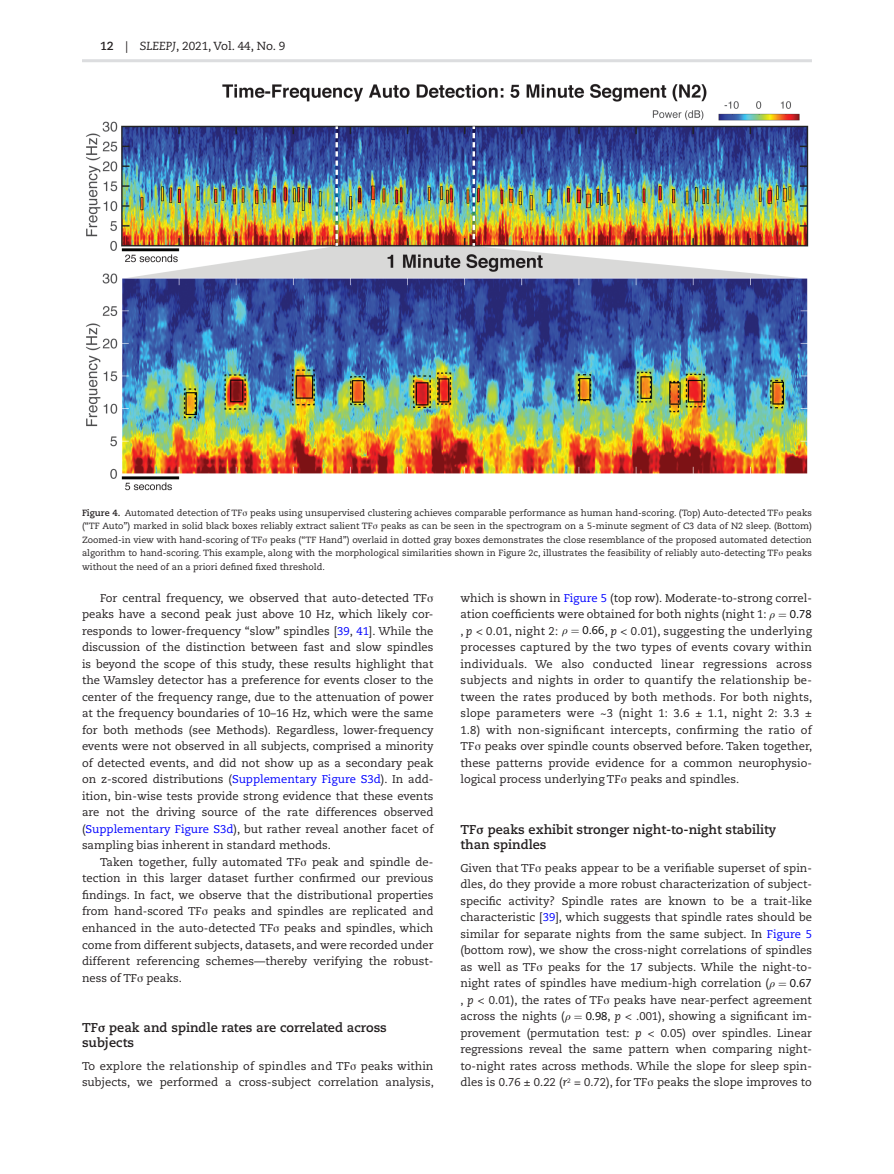
<style>
.page{position:relative;width:894px;height:1174px;background:#fff}
.page>*{position:absolute;margin:0;border:0;box-sizing:border-box;transform-origin:0 0}
.t1{font:700 12.75px/15px "Caecilia LT Std";color:#231f20}
.t2{font:11.7px "Caecilia LT Std";color:#231f20}
.t3{font:11.25px/16.5px "Caecilia LT Std";color:#231f20;text-align:justify}
.t4{font:9px/13.5px "Caecilia LT Std";color:#231f20;text-align:justify}
.s1{font-weight:700}
.s2{font-style:italic}
.s3{font-family:"Gandhari Unicode"}
.s4{color:#00f}
.s5{font-family:"CMMI10";color:#000}
.s6{font-family:"CMR10";color:#000}
.s7{color:#000}
</style>
<div class="page">
<hr style="left:82px;top:59px;width:729px;height:3px;background:#dcdddf">
<img style="left:86px;top:84px;width:722px;height:407px">
<p class="t2" style="left:100px;top:39px;width:187px"><span class="s1">12</span> | <span class="s2">SLEEPJ</span>, 2021, Vol. 44, No. 9</p>
<p class="t4" style="left:82px;top:506px;width:731px"><span class="s1">Figure 4.</span> Automated detection of TF<span class="s3">σ</span> peaks using unsupervised clustering achieves comparable performance as human hand-scoring. (Top) Auto-detected TF<span class="s3">σ</span> peaks (“TF Auto”) marked in solid black boxes reliably extract salient TF<span class="s3">σ</span> peaks as can be seen in the spectrogram on a 5-minute segment of C3 data of N2 sleep. (Bottom)<br>Zoomed-in view with hand-scoring of TF<span class="s3">σ</span> peaks (“TF Hand”) overlaid in dotted gray boxes demonstrates the close resemblance of the proposed automated detection algorithm to hand-scoring. This example, along with the morphological similarities shown in Figure 2c, illustrates the feasibility of reliably auto-detecting TF<span class="s3">σ</span> peaks without the need of an a priori defined fixed threshold.</p>
<p class="t3" style="left:82px;top:590px;width:353px;text-indent:18px">For central frequency, we observed that auto-detected TF<span class="s3">σ </span>peaks have a second peak just above 10 Hz, which likely cor&shy;responds to lower-frequency “slow” spindles [<span class="s4">39</span>, <span class="s4">41</span>]. While the discussion of the distinction between fast and slow spindles is beyond the scope of this study, these results highlight that the Wamsley detector has a preference for events closer to the center of the frequency range, due to the attenuation of power at the frequency boundaries of 10–16 Hz, which were the same for both methods (see Methods). Regardless, lower-frequency events were not observed in all subjects, comprised a minority of detected events, and did not show up as a secondary peak on z-scored distributions (<span class="s4">Supplementary Figure S3d</span>). In add&shy;ition, bin-wise tests provide strong evidence that these events are not the driving source of the rate differences observed (<span class="s4">Supplementary Figure S3d</span>), but rather reveal another facet of sampling bias inherent in standard methods.</p>
<p class="t3" style="left:82px;top:854px;width:353px;text-indent:18px">Taken together, fully automated TF<span class="s3">σ</span> peak and spindle de&shy;tection in this larger dataset further confirmed our previous findings. In fact, we observe that the distributional properties from hand-scored TF<span class="s3">σ</span> peaks and spindles are replicated and enhanced in the auto-detected TF<span class="s3">σ</span> peaks and spindles, which come from different subjects, datasets, and were recorded under different referencing schemes—thereby verifying the robust&shy;ness of TF<span class="s3">σ</span> peaks.</p>
<p class="t1" style="left:82px;top:1021px;width:306px">TF<span class="s3">σ</span> peak and spindle rates are correlated across subjects</p>
<p class="t3" style="left:82px;top:1058px;width:353px">To explore the relationship of spindles and TF<span class="s3">σ</span> peaks within subjects, we performed a cross-subject correlation analysis,</p>
<p class="t3" style="left:460px;top:590px;width:353px">which is shown in <span class="s4">Figure 5</span> (top row). Moderate-to-strong correl&shy;ation coefficients were obtained for both nights (night 1: <span class="s5">ρ</span> <span class="s6">=</span> <span class="s7">0.78 </span>, <span class="s2">p</span> &lt; 0.01, night 2: <span class="s5">ρ</span> <span class="s6">=</span> <span class="s7">0.66</span>, <span class="s2">p</span> &lt; 0.01), suggesting the underlying processes captured by the two types of events covary within individuals. We also conducted linear regressions across subjects and nights in order to quantify the relationship be&shy;tween the rates produced by both methods. For both nights, slope parameters were ~3 (night 1: 3.6 ± 1.1, night 2: 3.3 ± 1.8) with non-significant intercepts, confirming the ratio of TF<span class="s3">σ</span> peaks over spindle counts observed before. Taken together, these patterns provide evidence for a common neurophysio&shy;logical process underlying TF<span class="s3">σ</span> peaks and spindles.</p>
<p class="t1" style="left:460px;top:823px;width:317px">TF<span class="s3">σ</span> peaks exhibit stronger night-to-night stability than spindles</p>
<p class="t3" style="left:460px;top:860px;width:353px">Given that TF<span class="s3">σ</span> peaks appear to be a verifiable superset of spin&shy;dles, do they provide a more robust characterization of subject&shy;specific activity? Spindle rates are known to be a trait-like characteristic [<span class="s4">39</span>], which suggests that spindle rates should be similar for separate nights from the same subject. In <span class="s4">Figure 5 </span>(bottom row), we show the cross-night correlations of spindles as well as TF<span class="s3">σ</span> peaks for the 17 subjects. While the night-to&shy;night rates of spindles have medium-high correlation (<span class="s5">ρ</span> <span class="s6">=</span> <span class="s7">0.67 </span>, <span class="s2">p</span> &lt; 0.01), the rates of TF<span class="s3">σ</span> peaks have near-perfect agreement across the nights (<span class="s5">ρ</span> <span class="s6">=</span> <span class="s7">0.98</span>, <span class="s2">p</span> &lt; .001), showing a significant im&shy;provement (permutation test: <span class="s2">p</span> &lt; 0.05) over spindles. Linear regressions reveal the same pattern when comparing night&shy;to-night rates across methods. While the slope for sleep spin&shy;dles is 0.76 ± 0.22 (<span class="s2">r</span><sup>2</sup> = 0.72), for TF<span class="s3">σ</span> peaks the slope improves to</p>
</div>
